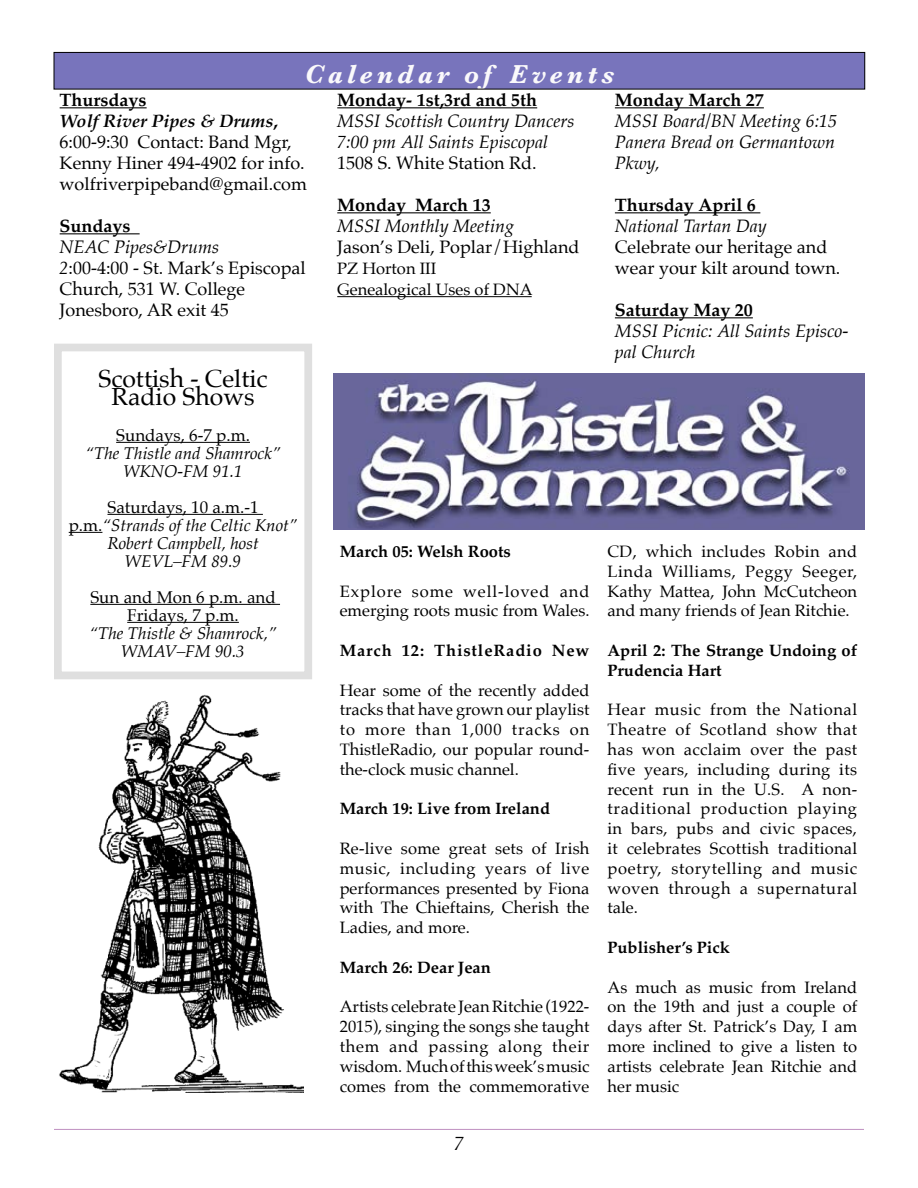
<style>
.page{position:relative;width:918px;height:1188px;background:#fff}
.page>*{position:absolute;margin:0;border:0;box-sizing:border-box;transform-origin:0 0}
.t1{font:italic 700 27px "Baskerville";letter-spacing:.15em;color:#faf9fb}
.t2{font:24.75px/18px "Palatino";color:#000;text-align:center}
.t3{font:italic 19.5px "Palatino";color:#000}
.t4{font:italic 18.15px "Palatino";color:#000}
.t5{font:18px/21px "Palatino";color:#000}
.t6{font:italic 18px/21px "Palatino";color:#000}
.t7{font:700 18px "Palatino";color:#000}
.t8{font:italic 16.95px/18px "Palatino";color:#000;text-align:center}
.t9{font:16.95px/18px "Palatino";color:#000;text-align:center}
.t10{font:16.5px/19.8px "Palatino";color:#000;text-align:justify}
.t11{font:700 16.5px/19.8px "Palatino";color:#000}
.t12{font:700 16.5px "Palatino";letter-spacing:.055em;color:#000}
.s1{font-weight:700}
.s2{font-weight:700;font-style:italic}
.s3{font-style:italic}
.s4{font-style:normal}
</style>
<div class="page">
<hr style="left:54px;top:1129px;width:810px;height:1px;background:#bf90c1">
<div style="left:54px;top:52px;width:811px;height:37px;background:#7874bc"></div>
<div style="left:54px;top:52px;width:811px;height:37px;border:1px solid #000"></div>
<hr style="left:60px;top:107px;width:87px;height:1px;background:#000">
<hr style="left:60px;top:233px;width:80px;height:1px;background:#000">
<hr style="left:337px;top:107px;width:200px;height:1px;background:#000">
<hr style="left:337px;top:212px;width:154px;height:1px;background:#000">
<hr style="left:337px;top:296px;width:195px;height:1px;background:#000">
<hr style="left:615px;top:107px;width:149px;height:1px;background:#000">
<hr style="left:615px;top:212px;width:145px;height:1px;background:#000">
<hr style="left:615px;top:317px;width:138px;height:1px;background:#000">
<hr style="left:116px;top:442px;width:134px;height:1px;background:#000">
<hr style="left:107px;top:514px;width:156px;height:1px;background:#000">
<hr style="left:69px;top:532px;width:33px;height:1px;background:#000">
<hr style="left:90px;top:604px;width:190px;height:1px;background:#000">
<hr style="left:127px;top:622px;width:112px;height:1px;background:#000">
<div style="left:54px;top:344px;width:258px;height:335px;border:8px solid #dfdfdf"></div>
<img style="left:333px;top:374px;width:531px;height:155px">
<img style="left:59px;top:694px;width:244px;height:398px">
<h1 class="t1" style="left:304px;top:56px;width:311px">Calendar of Events</h1>
<p class="t5" style="left:60px;top:89px;width:249px"><span class="s1">Thursdays<br></span><span class="s2">Wolf River Pipes &amp; Drums</span><span class="s1">,<br></span>6:00-9:30 Contact: Band Mgr,<br>Kenny Hiner 494-4902 for info. wolfriverpipeband@gmail.com</p>
<p class="t7" style="left:60px;top:211px;width:72px">Sundays</p>
<p class="t4" style="left:60px;top:232px;width:161px">NEAC Pipes&amp;Drums</p>
<p class="t5" style="left:60px;top:257px;width:248px"><span class="s3">2</span>:00-4:00 - St. Mark’s Episcopal<br>Church, 531 W. College<br>Jonesboro, AR exit 45</p>
<h2 class="t2" style="left:99px;top:369px;width:171px">Scottish - Celtic<br>Radio Shows</h2>
<p class="t9" style="left:116px;top:426px;width:135px">Sundays, 6-7 p.m.</p>
<p class="t8" style="left:86px;top:444px;width:197px">“The Thistle and Shamrock”<br>WKNO-FM 91.1</p>
<p class="t8" style="left:69px;top:498px;width:230px"><span class="s4">Saturdays, 10 a.m.-1 p.m.</span>“Strands of the Celtic Knot”<br>Robert Campbell, host<br>WEVL–FM 89.9</p>
<p class="t9" style="left:90px;top:588px;width:187px">Sun and Mon 6 p.m. and<br>Fridays, 7 p.m.</p>
<p class="t8" style="left:90px;top:624px;width:189px">“The Thistle &amp; Shamrock,”<br>WMAV–FM 90.3</p>
<p class="t7" style="left:337px;top:85px;width:201px">Monday- 1st,3rd and 5th</p>
<p class="t6" style="left:337px;top:110px;width:239px">MSSI Scottish Country Dancers<br>7:00 pm All Saints Episcopal</p>
<p class="t5" style="left:337px;top:152px;width:201px">1508 S. White Station Rd.</p>
<p class="t7" style="left:337px;top:190px;width:155px">Monday March 13</p>
<p class="t6" style="left:337px;top:215px;width:178px">MSSI Monthly Meeting</p>
<p class="t5" style="left:337px;top:236px;width:244px">Jason’s Deli, Poplar/Highland</p>
<p class="t10" style="left:337px;top:258px;width:197px;line-height:21px">PZ Horton III<br>Genealogical Uses of DNA</p>
<p class="t7" style="left:615px;top:85px;width:151px">Monday March 27</p>
<p class="t6" style="left:615px;top:110px;width:224px">MSSI Board/BN Meeting 6:15<br>Panera Bread on Germantown<br>Pkwy,</p>
<p class="t7" style="left:615px;top:190px;width:142px">Thursday April 6</p>
<p class="t6" style="left:615px;top:215px;width:153px">National Tartan Day</p>
<p class="t5" style="left:615px;top:236px;width:227px">Celebrate our heritage and wear your kilt around town.</p>
<p class="t7" style="left:615px;top:295px;width:140px">Saturday May 20</p>
<p class="t6" style="left:615px;top:320px;width:235px">MSSI Picnic: All Saints Episco&shy;pal Church</p>
<p class="t11" style="left:340px;top:541px;width:173px">March 05: Welsh Roots</p>
<p class="t10" style="left:340px;top:581px;width:251px">Explore some well-loved and emerging roots music from Wales.</p>
<p class="t12" style="left:340px;top:636px;width:251px">March 12: ThistleRadio New</p>
<p class="t10" style="left:340px;top:680px;width:251px">Hear some of the recently added tracks that have grown our playlist to more than 1,000 tracks on ThistleRadio, our popular round&shy;the-clock music channel.</p>
<p class="t11" style="left:340px;top:798px;width:212px">March 19: Live from Ireland</p>
<p class="t10" style="left:340px;top:838px;width:251px">Re-live some great sets of Irish music, including years of live performances presented by Fiona with The Chieftains, Cherish the Ladies, and more.</p>
<p class="t11" style="left:340px;top:957px;width:153px">March 26: Dear Jean</p>
<p class="t10" style="left:340px;top:997px;width:251px">Artists celebrate Jean Ritchie (1922- 2015), singing the songs she taught them and passing along their wisdom. Much of this week’s music comes from the commemorative</p>
<p class="t3" style="left:454px;top:1127px;width:11px">7</p>
<p class="t10" style="left:607px;top:541px;width:251px">CD, which includes Robin and Linda Williams, Peggy Seeger, Kathy Mattea, John McCutcheon and many friends of Jean Ritchie.</p>
<p class="t11" style="left:607px;top:640px;width:251px">April 2: The Strange Undoing of<br>Prudencia Hart</p>
<p class="t10" style="left:607px;top:700px;width:251px">Hear music from the National Theatre of Scotland show that has won acclaim over the past five years, including during its recent run in the U.S. A non&shy;traditional production playing in bars, pubs and civic spaces, it celebrates Scottish traditional poetry, storytelling and music woven through a supernatural tale.</p>
<p class="t11" style="left:607px;top:937px;width:124px">Publisher’s Pick</p>
<p class="t10" style="left:607px;top:977px;width:251px">As much as music from Ireland on the 19th and just a couple of days after St. Patrick’s Day, I am more inclined to give a listen to artists celebrate Jean Ritchie and her music</p>
</div>
